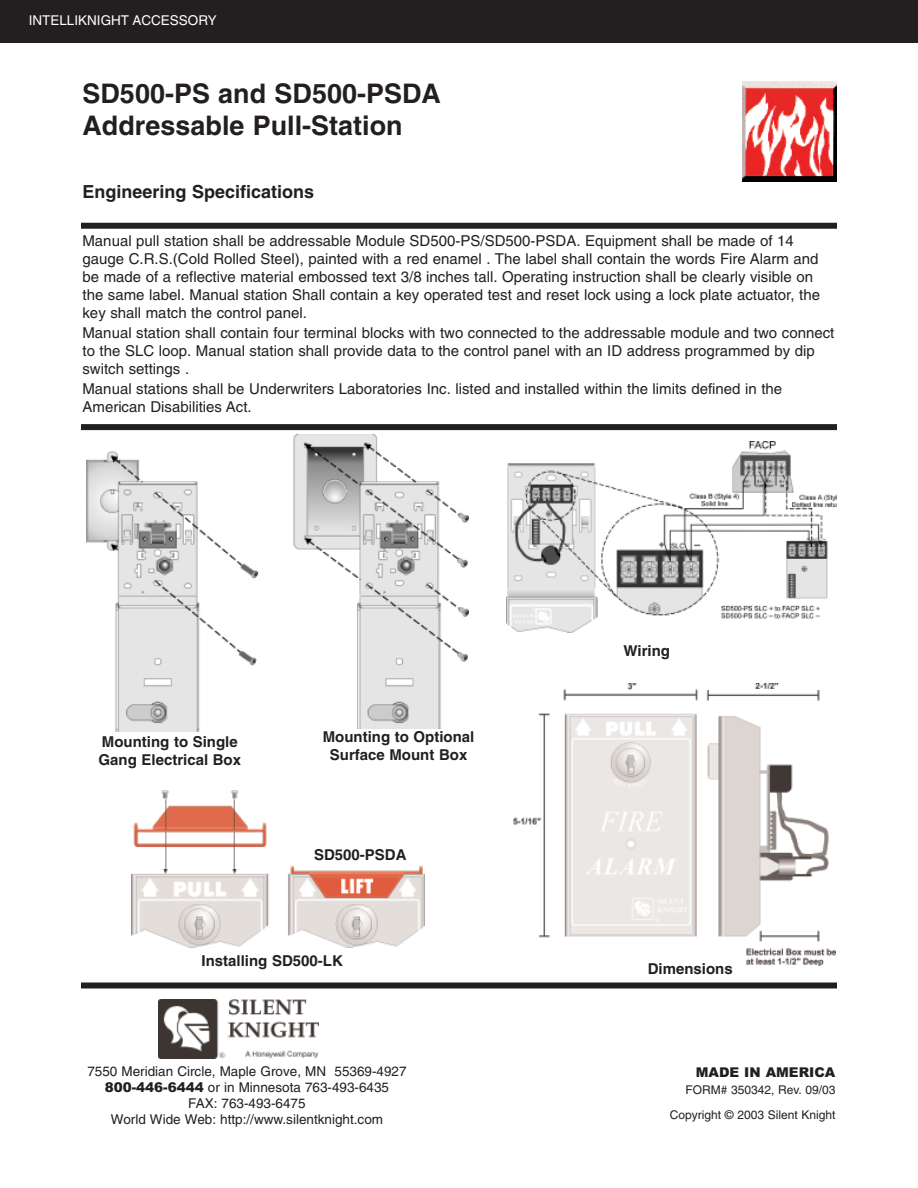
<style>
.page{position:relative;width:918px;height:1188px;background:#fff}
.page>*{position:absolute;margin:0;border:0;box-sizing:border-box;transform-origin:0 0}
.t1{font:700 27px/32.4px "Helvetica";color:#231f20}
.t2{font:700 18px "Helvetica";color:#231f20}
.t3{font:15px/18px "Helvetica";color:#231f20}
.t4{font:700 15px/18px "Helvetica";color:#231f20}
.t5{font:13.5px/16.2px "Helvetica";color:#231f20;text-align:center}
.t6{font:13.5px "Helvetica";color:#fff}
.t7{font:900 13.5px "Arial";color:#231f20}
.t8{font:12px/24.8px "Helvetica";color:#231f20;text-align:right}
.s1{font-family:"Arial";font-weight:900}
</style>
<div class="page">
<div style="left:0;top:0;width:918px;height:43px;background:#231f20"></div>
<svg style="left:742px;top:81px;width:95px;height:101px"></svg>
<img style="left:743px;top:82px;width:94px;height:99px">
<div style="left:81px;top:223px;width:756px;height:6px;background:#231f20"></div>
<div style="left:81px;top:424px;width:756px;height:6px;background:#231f20"></div>
<div style="left:81px;top:982px;width:756px;height:6px;background:#231f20"></div>
<img style="left:159px;top:999px;width:159px;height:60px">
<img style="left:87px;top:435px;width:381px;height:297px">
<img style="left:507px;top:441px;width:330px;height:192px">
<img style="left:514px;top:684px;width:322px;height:281px">
<div style="left:641px;top:961px;width:98px;height:18px;background:#fff"></div>
<div style="left:300px;top:729px;width:198px;height:36px;background:#fff"></div>
<img style="left:132px;top:791px;width:293px;height:157px">
<div style="left:308px;top:846px;width:105px;height:20px;background:#fff"></div>
<p class="t6" style="left:29px;top:15px;width:190px">INTELLIKNIGHT ACCESSORY</p>
<h1 class="t1" style="left:82px;top:79px;width:360px">SD500-PS and SD500-PSDA<br>Addressable Pull-Station</h1>
<p class="t2" style="left:82px;top:184px;width:233px">Engineering Specifications</p>
<p class="t3" style="left:82px;top:233px;width:739px">Manual pull station shall be addressable Module SD500-PS/SD500-PSDA. Equipment shall be made of 14 gauge C.R.S.(Cold Rolled Steel), painted with a red enamel . The label shall contain the words Fire Alarm and be made of a reflective material embossed text 3/8 inches tall. Operating instruction shall be clearly visible on the same label. Manual station Shall contain a key operated test and reset lock using a lock plate actuator, the key shall match the control panel.</p>
<p class="t3" style="left:82px;top:325px;width:753px">Manual station shall contain four terminal blocks with two connected to the addressable module and two connect to the SLC loop. Manual station shall provide data to the control panel with an ID address programmed by dip switch settings .</p>
<p class="t3" style="left:82px;top:381px;width:701px">Manual stations shall be Underwriters Laboratories Inc. listed and installed within the limits defined in the<br>American Disabilities Act.</p>
<p class="t4" style="left:99px;top:734px;width:144px">Mounting to Single<br>Gang Electrical Box</p>
<p class="t4" style="left:323px;top:729px;width:153px;text-align:center">Mounting to Optional<br>Surface Mount Box</p>
<p class="t4" style="left:314px;top:847px;width:94px">SD500-PSDA</p>
<p class="t4" style="left:202px;top:953px;width:143px">Installing SD500-LK</p>
<p class="t4" style="left:624px;top:643px;width:48px">Wiring</p>
<p class="t4" style="left:648px;top:960px;width:87px">Dimensions</p>
<p class="t5" style="left:87px;top:1064px;width:321px">7550 Meridian Circle, Maple Grove, MN 55369-4927<br><span class="s1">800-446-6444</span> or in Minnesota 763-493-6435<br>FAX: 763-493-6475<br>World Wide Web: http://www.silentknight.com</p>
<p class="t7" style="left:696px;top:1064px;width:141px">MADE IN AMERICA</p>
<p class="t8" style="left:670px;top:1078px;width:167px">FORM# 350342, Rev. 09/03<br>Copyright © 2003 Silent Knight</p>
</div>
